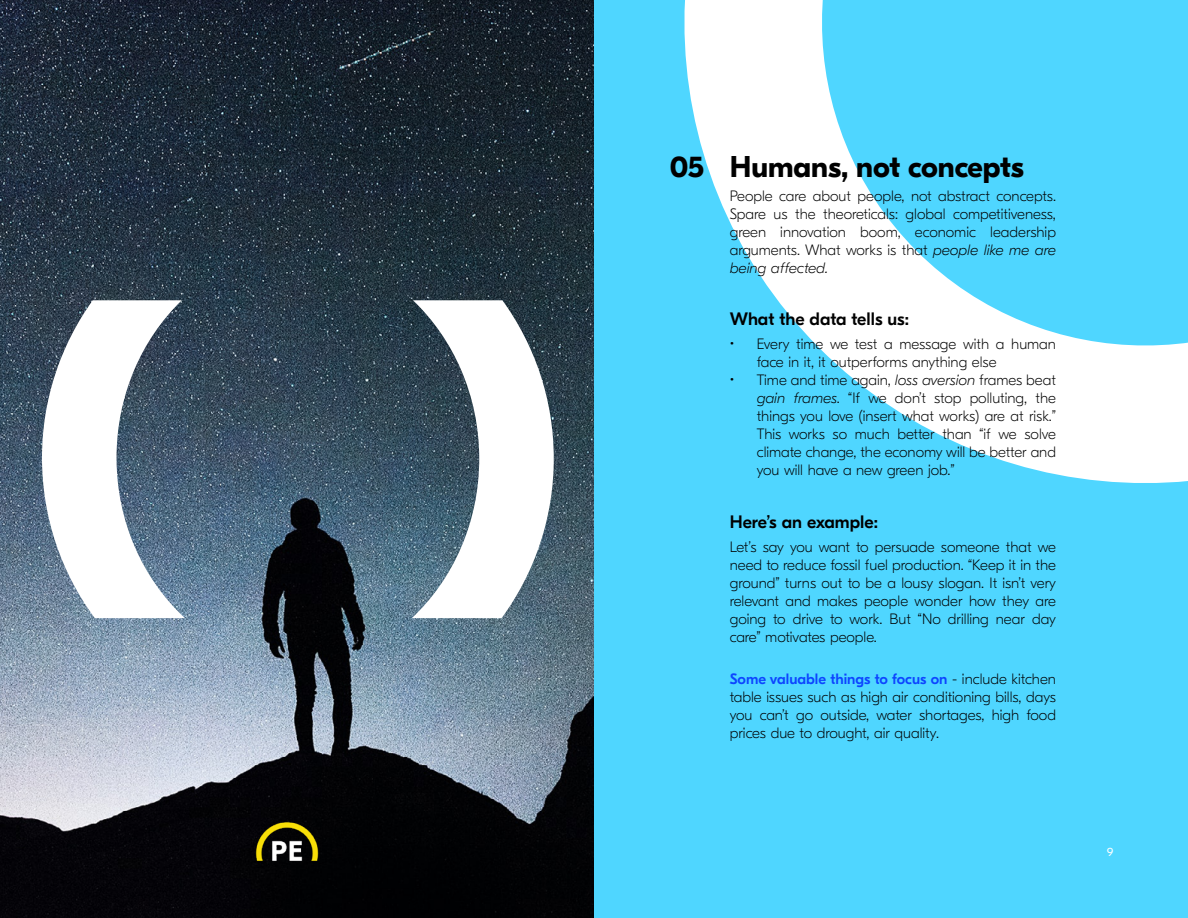
<style>
.page{position:relative;width:1188px;height:918px;background:#fff}
.page>*{position:absolute;margin:0;border:0;box-sizing:border-box;transform-origin:0 0}
.t1{font:700 30px "GT Eesti Display";color:#000}
.t2{font:500 18px "GT Eesti Display";color:#000}
.t3{font:100 15px/18px "GT Eesti Display";color:#000;text-align:justify}
.t4{font:italic 100 15px "GT Eesti Display Trial";letter-spacing:-.01em;color:#000}
.t5{font:12px "GT Eesti Text";color:#fff}
.s1{font-family:"GT Eesti Display Trial";font-style:italic}
.s2{font-weight:500;color:#0d45ff}
</style>
<div class="page">
<img style="left:0;top:1px;width:594px;height:917px">
<div style="left:594px;top:0;width:594px;height:918px;background:#4fd6ff"></div>
<svg style="left:684px;top:0;width:504px;height:483px"></svg>
<svg style="left:42px;top:300px;width:143px;height:318px"></svg>
<svg style="left:412px;top:300px;width:142px;height:318px"></svg>
<img style="left:255px;top:821px;width:65px;height:65px">
<h1 class="t1" style="left:670px;top:150px;width:355px">05 Humans, not concepts</h1>
<p class="t3" style="left:730px;top:187px;width:328px">People care about people, not abstract concepts.<br>Spare us the theoreticals: global competitiveness, green innovation boom, economic leadership arguments. What works is that <span class="s1">people like me are</span></p>
<p class="t4" style="left:730px;top:262px;width:100px">being affected.</p>
<p class="t2" style="left:730px;top:310px;width:181px">What the data tells us:</p>
<p class="t3" style="left:757px;top:336px;width:301px;text-indent:-27px">• Every time we test a message with a human face in it, it outperforms anything else</p>
<p class="t3" style="left:757px;top:372px;width:301px;text-indent:-27px">• Time and time again, <span class="s1">loss aversion</span> frames beat <span class="s1">gain frames</span>. “If we don’t stop polluting, the things you love (insert what works) are at risk.” This works so much better than “if we solve climate change, the economy will be better and you will have a new green job.”</p>
<p class="t2" style="left:730px;top:512px;width:150px">Here’s an example:</p>
<p class="t3" style="left:730px;top:538px;width:328px">Let’s say you want to persuade someone that we need to reduce fossil fuel production. “Keep it in the ground” turns out to be a lousy slogan. It isn’t very relevant and makes people wonder how they are going to drive to work. But “No drilling near day care” motivates people.</p>
<p class="t3" style="left:730px;top:670px;width:328px"><span class="s2">Some valuable things to focus on</span> - include kitchen table issues such as high air conditioning bills, days you can’t go outside, water shortages, high food prices due to drought, air quality.</p>
<p class="t5" style="left:1107px;top:845px;width:8px">9</p>
</div>
